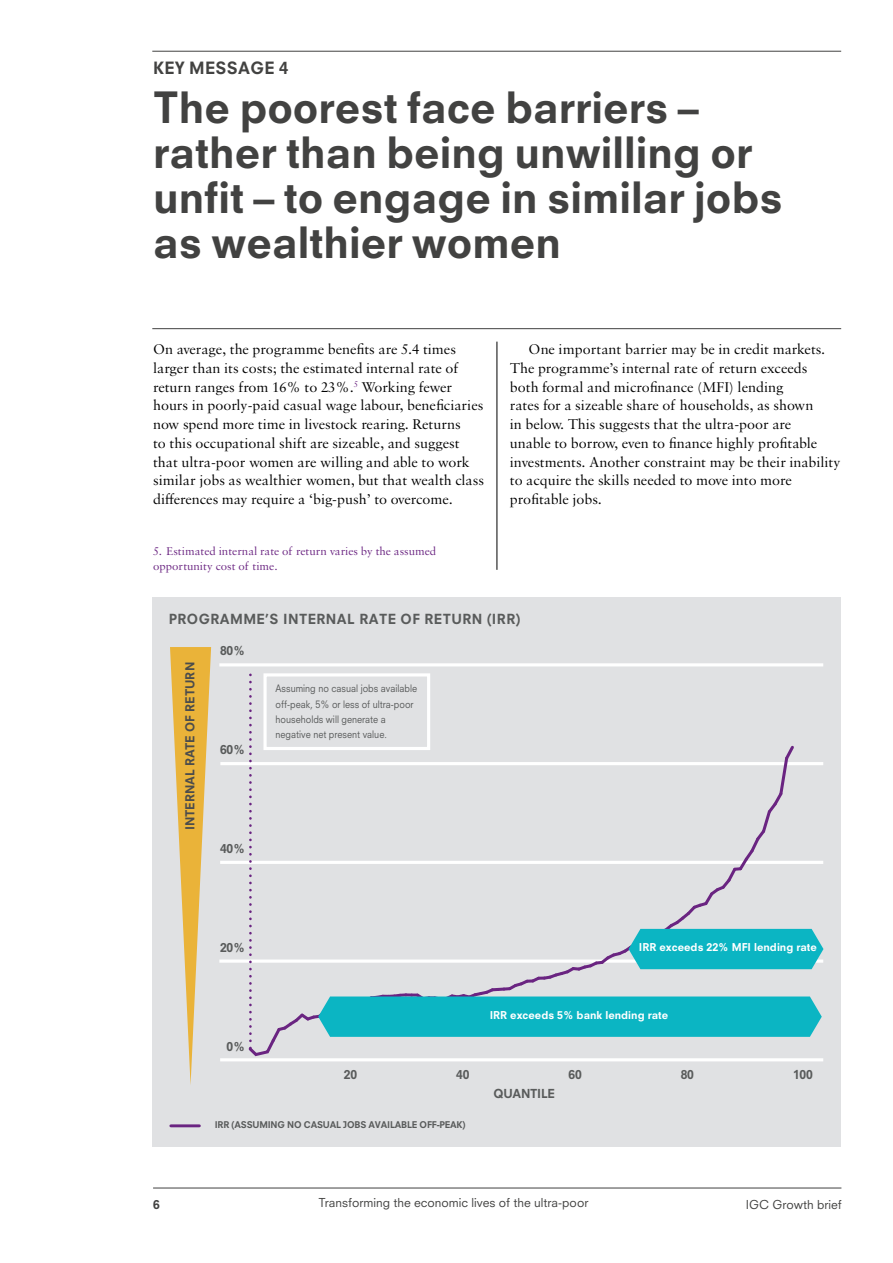
<style>
.page{position:relative;width:893px;height:1263px;background:#fff}
.page>*{position:absolute;margin:0;border:0;box-sizing:border-box;transform-origin:0 0}
.t1{font:800 42px/45px "Neuzeit SLT Std";color:#424241}
.t2{font:800 16.5px "Neuzeit SLT Std";letter-spacing:.02em;color:#424241}
.t3{font:15px/18.8px "Sabon MT Std";color:#000}
.t4{font:800 13.65px "Neuzeit SLT Std";letter-spacing:.03em;color:#595b5b}
.t5{font:800 12.15px "Neuzeit SLT Std";letter-spacing:-.02em;color:#595b5b}
.t6{font:800 12.15px "Neuzeit SLT Std";color:#4b4c4c}
.t7{font:12px/15px "Sabon MT Std";color:#6a2481}
.t8{font:12px "Neuzeit SLT Std";color:#424241}
.t9{font:800 12px "Neuzeit SLT Std";color:#424241}
.t10{font:800 10.5px "Neuzeit SLT Std";color:#fff}
.t11{font:10.05px/15px "Neuzeit SLT Std";color:#595b5b;scale:.9 1}
.t12{font:800 9px "Neuzeit SLT Std";letter-spacing:-.02em;color:#595b5b}
</style>
<div class="page">
<hr style="left:153px;top:1188px;width:688px;height:1px;background:#424241">
<hr style="left:152px;top:51px;width:689px;height:1px;background:#424241">
<hr style="left:497px;top:342px;width:1px;height:228px;background:#000">
<hr style="left:152px;top:328px;width:689px;height:1px;background:#424241">
<div style="left:152px;top:598px;width:689px;height:549px;background:#e0e1e3"></div>
<hr style="left:219px;top:959px;width:604px;height:4px;background:#f5f5f6">
<hr style="left:220px;top:861px;width:603px;height:3px;background:#fff">
<hr style="left:220px;top:762px;width:603px;height:3px;background:#fff">
<hr style="left:219px;top:663px;width:604px;height:3px;background:#fff">
<svg style="left:248px;top:673px;width:575px;height:384px"></svg>
<svg style="left:170px;top:647px;width:41px;height:438px"></svg>
<hr style="left:171px;top:1124px;width:28px;height:3px;background:#6a2481">
<hr style="left:220px;top:1058px;width:603px;height:3px;background:#fff">
<p class="t2" style="left:153px;top:58px;width:137px">KEY MESSAGE 4</p>
<h1 class="t1" style="left:153px;top:85px;width:631px">The poorest face barriers – rather than being unwilling or unfit – to engage in similar jobs as wealthier women</h1>
<p class="t3" style="left:153px;top:339px;width:332px">On average, the programme benefits are 5.4 times larger than its costs; the estimated internal rate of return ranges from 16% to 23%.<sup>5</sup> Working fewer hours in poorly-paid casual wage labour, beneficiaries now spend more time in livestock rearing. Returns<br>to this occupational shift are sizeable, and suggest that ultra-poor women are willing and able to work similar jobs as wealthier women, but that wealth class differences may require a ‘big-push’ to overcome.</p>
<p class="t7" style="left:153px;top:543px;width:285px">5. Estimated internal rate of return varies by the assumed opportunity cost of time.</p>
<p class="t3" style="left:510px;top:339px;width:332px;text-indent:19px">One important barrier may be in credit markets.<br>The programme’s internal rate of return exceeds<br>both formal and microfinance (MFI) lending<br>rates for a sizeable share of households, as shown<br>in below. This suggests that the ultra-poor are<br>unable to borrow, even to finance highly profitable investments. Another constraint may be their inability to acquire the skills needed to move into more profitable jobs.</p>
<p class="t4" style="left:169px;top:611px;width:353px">PROGRAMME’S INTERNAL RATE OF RETURN (IRR)</p>
<p class="t6" style="left:183px;top:830px;width:170px;rotate:-90deg">INTERNAL RATE OF RETURN</p>
<p class="t5" style="left:220px;top:643px;width:27px">80%</p>
<p class="t5" style="left:220px;top:742px;width:27px">60%</p>
<p class="t5" style="left:220px;top:841px;width:27px">40%</p>
<p class="t11" style="left:276px;top:681px;width:159px">Assuming no casual jobs available off-peak, 5% or less of ultra-poor households will generate a negative net present value.</p>
<p class="t5" style="left:220px;top:940px;width:27px">20%</p>
<p class="t10" style="left:639px;top:940px;width:179px">IRR exceeds 22% MFI lending rate</p>
<p class="t5" style="left:227px;top:1038px;width:20px">0%</p>
<p class="t5" style="left:344px;top:1067px;width:15px">20</p>
<p class="t5" style="left:456px;top:1067px;width:15px">40</p>
<p class="t12" style="left:215px;top:1119px;width:252px">IRR (ASSUMING NO CASUAL JOBS AVAILABLE OFF-PEAK)</p>
<p class="t10" style="left:490px;top:1009px;width:180px">IRR exceeds 5% bank lending rate</p>
<p class="t5" style="left:494px;top:1086px;width:63px">QUANTILE</p>
<p class="t5" style="left:568px;top:1067px;width:15px">60</p>
<p class="t5" style="left:681px;top:1067px;width:15px">80</p>
<p class="t5" style="left:793px;top:1067px;width:21px">100</p>
<p class="t9" style="left:153px;top:1197px;width:8px">6</p>
<p class="t8" style="left:319px;top:1195px;width:271px">Transforming the economic lives of the ultra-poor</p>
<p class="t8" style="left:746px;top:1197px;width:98px">IGC Growth brief</p>
</div>
